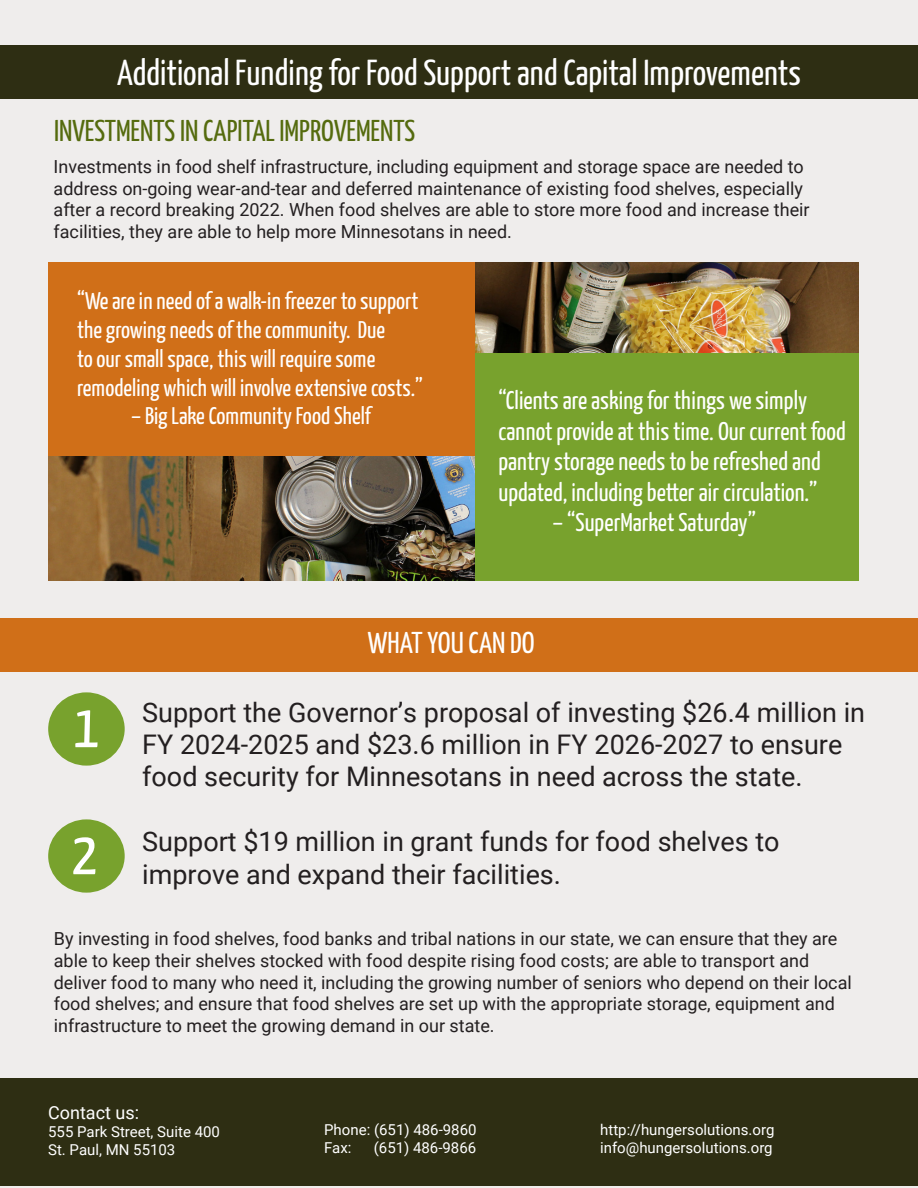
<style>
.page{position:relative;width:918px;height:1188px;background:#efedec}
.page>*{position:absolute;margin:0;border:0;box-sizing:border-box;transform-origin:0 0}
.t1{font:61.5px "Yanone Kaffeesatz";color:#fff}
.t2{font:36px "Yanone Kaffeesatz";color:#fff}
.t3{font:30px "Yanone Kaffeesatz";color:#556b0e}
.t4{font:30px "Yanone Kaffeesatz";color:#fff}
.t5{font:27px/32.4px "Roboto";color:#231f20}
.t6{font:25.5px/30.6px "Yanone Kaffeesatz";color:#fff}
.t7{font:24px/28.8px "Yanone Kaffeesatz";color:#fff}
.t8{font:18px/21.6px "Roboto";color:#231f20}
.t9{font:18px "Roboto";color:#fff}
.t10{font:15px "Roboto";color:#fff}
</style>
<div class="page">
<div style="left:0;top:45px;width:918px;height:54px;background:#2e2e13"></div>
<div style="left:0;top:618px;width:918px;height:54px;background:#d06f18"></div>
<img style="left:48px;top:262px;width:811px;height:318px">
<div style="left:0;top:1078px;width:918px;height:108px;background:#2e2e13"></div>
<div style="left:48px;top:262px;width:427px;height:194px;background:#d06f18"></div>
<div style="left:475px;top:353px;width:384px;height:227px;background:#78a22d"></div>
<div style="left:48px;top:692px;width:77px;height:74px;background:#78a22d;border-radius:50%"></div>
<div style="left:48px;top:819px;width:77px;height:74px;background:#78a22d;border-radius:50%"></div>
<p class="t2" style="left:117px;top:47px;width:685px">Additional Funding for Food Support and Capital Improvements</p>
<p class="t3" style="left:54px;top:110px;width:363px">INVESTMENTS IN CAPITAL IMPROVEMENTS</p>
<p class="t8" style="left:54px;top:155px;width:758px">Investments in food shelf infrastructure, including equipment and storage space are needed to address on-going wear-and-tear and deferred maintenance of existing food shelves, especially after a record breaking 2022. When food shelves are able to store more food and increase their facilities, they are able to help more Minnesotans in need.</p>
<p class="t7" style="left:77px;top:285px;width:348px">“We are in need of a walk-in freezer to support the growing needs of the community. Due<br>to our small space, this will require some remodeling which will involve extensive costs.”</p>
<p class="t7" style="left:131px;top:400px;width:241px">– Big Lake Community Food Shelf</p>
<p class="t6" style="left:498px;top:383px;width:349px">“Clients are asking for things we simply cannot provide at this time. Our current food pantry storage needs to be refreshed and updated, including better air circulation.”</p>
<p class="t6" style="left:552px;top:506px;width:205px">– “SuperMarket Saturday”</p>
<p class="t7" style="left:530px;top:408px;width:285px">“Clients are asking for things we simply cannot provide at this time. Our current food pantry storage needs to be refreshed and updated, including</p>
<p class="t1" style="left:74px;top:682px;width:27px">1</p>
<p class="t1" style="left:71px;top:809px;width:27px">2</p>
<p class="t4" style="left:368px;top:621px;width:168px">WHAT YOU CAN DO</p>
<p class="t5" style="left:142px;top:695px;width:724px">Support the Governor’s proposal of investing $26.4 million in<br>FY 2024-2025 and $23.6 million in FY 2026-2027 to ensure food security for Minnesotans in need across the state.</p>
<p class="t5" style="left:142px;top:824px;width:639px">Support $19 million in grant funds for food shelves to improve and expand their facilities.</p>
<p class="t8" style="left:54px;top:928px;width:800px">By investing in food shelves, food banks and tribal nations in our state, we can ensure that they are able to keep their shelves stocked with food despite rising food costs; are able to transport and deliver food to many who need it, including the growing number of seniors who depend on their local food shelves; and ensure that food shelves are set up with the appropriate storage, equipment and infrastructure to meet the growing demand in our state.</p>
<p class="t9" style="left:48px;top:1100px;width:92px">Contact us:</p>
<p class="t10" style="left:48px;top:1121px;width:173px">555 Park Street, Suite 400</p>
<p class="t10" style="left:48px;top:1139px;width:129px">St. Paul, MN 55103</p>
<p class="t10" style="left:324px;top:1119px;width:154px">Phone: (651) 486-9860</p>
<p class="t10" style="left:324px;top:1137px;width:29px">Fax:</p>
<p class="t10" style="left:374px;top:1137px;width:104px">(651) 486-9866</p>
<p class="t10" style="left:600px;top:1119px;width:176px">http://hungersolutions.org</p>
<p class="t10" style="left:600px;top:1137px;width:174px">info@hungersolutions.org</p>
</div>
